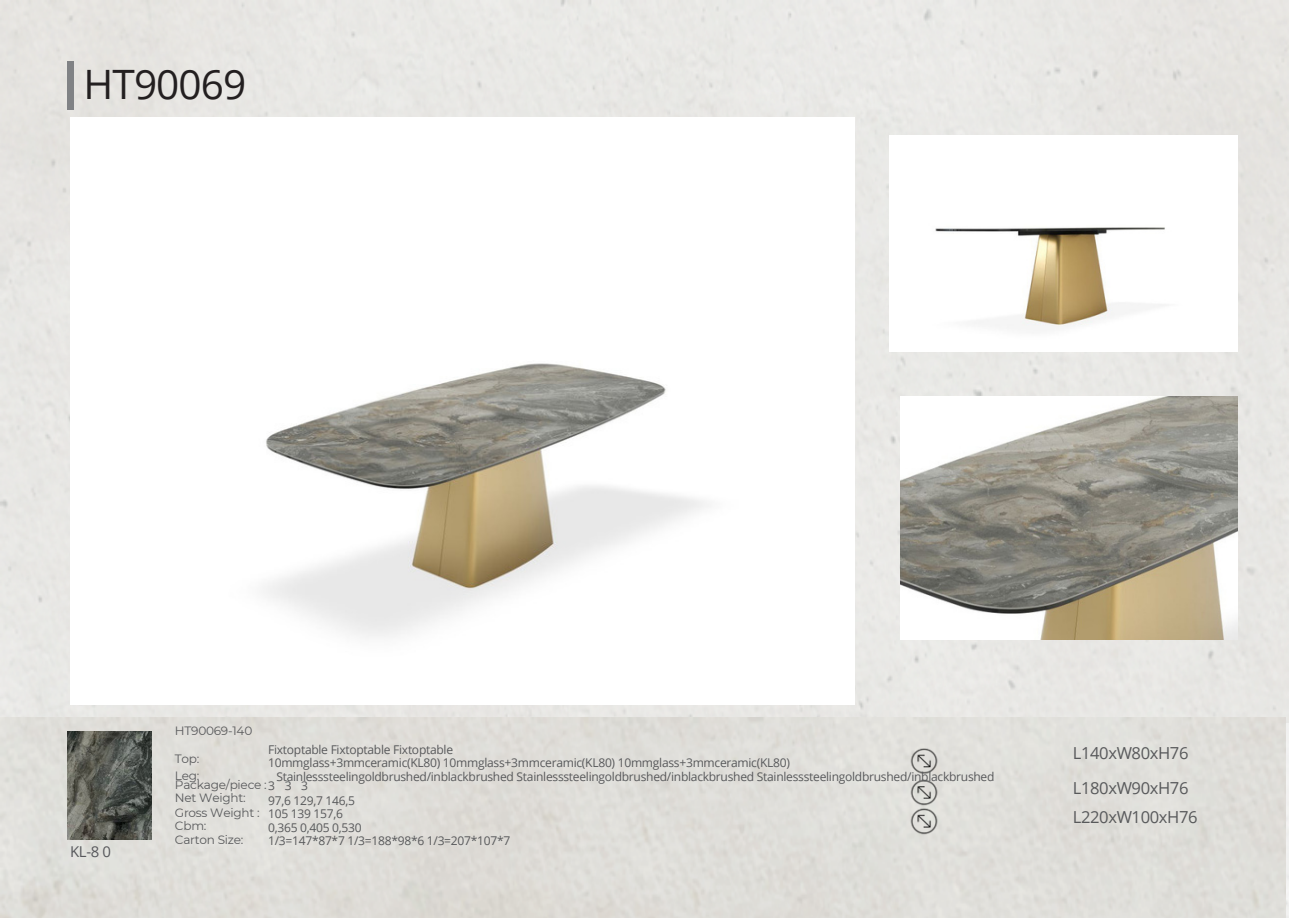
<style>
.page{position:relative;width:1289px;height:918px;background:#fff}
.page>*{position:absolute;margin:0;border:0;box-sizing:border-box;transform-origin:0 0}
.t1{font:40.5px "Open Sans";letter-spacing:-.02em;color:#231f20}
.t2{font:16.5px/34.8px "Open Sans";letter-spacing:-.02em;color:#58595b}
.t3{font:15px "Open Sans";color:#56575b}
.t4{font:12px "Open Sans";letter-spacing:-.02em;color:#58595b}
.t5{font:12px "Montserrat";letter-spacing:-.02em;color:#58595b}
</style>
<div class="page">
<div style="left:0;top:0;width:1288px;height:722px;background:#e8e7e4"></div>
<div style="left:0;top:717px;width:1285px;height:201px;background:#dfded9"></div>
<img style="left:71px;top:117px;width:783px;height:588px">
<div style="left:67px;top:61px;width:7px;height:48px;background:#808285"></div>
<img style="left:889px;top:135px;width:348px;height:216px">
<img style="left:900px;top:396px;width:337px;height:243px">
<img style="left:906px;top:747px;width:34px;height:89px">
<img style="left:68px;top:731px;width:83px;height:108px">
<p class="t1" style="left:84px;top:56px;width:164px">HT90069</p>
<p class="t3" style="left:70px;top:841px;width:42px">KL-8 0</p>
<p class="t5" style="left:175px;top:723px;width:79px">HT90069-140</p>
<p class="t5" style="left:175px;top:751px;width:26px">Top:</p>
<p class="t5" style="left:175px;top:768px;width:26px">Leg:</p>
<p class="t5" style="left:175px;top:777px;width:93px">Package/piece :</p>
<p class="t5" style="left:175px;top:791px;width:72px">Net Weight:</p>
<p class="t5" style="left:175px;top:805px;width:86px">Gross Weight :</p>
<p class="t5" style="left:175px;top:819px;width:33px">Cbm:</p>
<p class="t5" style="left:175px;top:832px;width:70px">Carton Size:</p>
<p class="t4" style="left:268px;top:741px;width:186px">Fixtoptable Fixtoptable Fixtoptable</p>
<p class="t4" style="left:268px;top:755px;width:523px">10mmglass+3mmceramic(KL80) 10mmglass+3mmceramic(KL80) 10mmglass+3mmceramic(KL80)</p>
<p class="t4" style="left:276px;top:768px;width:719px">Stainlesssteelingoldbrushed/inblackbrushed Stainlesssteelingoldbrushed/inblackbrushed Stainlesssteelingoldbrushed/inblackbrushed</p>
<p class="t4" style="left:268px;top:777px;width:41px">333</p>
<p class="t4" style="left:268px;top:792px;width:88px">97,6 129,7 146,5</p>
<p class="t4" style="left:268px;top:805px;width:76px">105 139 157,6</p>
<p class="t4" style="left:268px;top:819px;width:95px">0,365 0,405 0,530</p>
<p class="t4" style="left:268px;top:832px;width:244px">1/3=147*87*7 1/3=188*98*6 1/3=207*107*7</p>
<p class="t2" style="left:1072px;top:735px;width:117px">L140xW80xH76<br>L180xW90xH76</p>
<p class="t2" style="left:1072px;top:799px;width:126px">L220xW100xH76</p>
</div>
